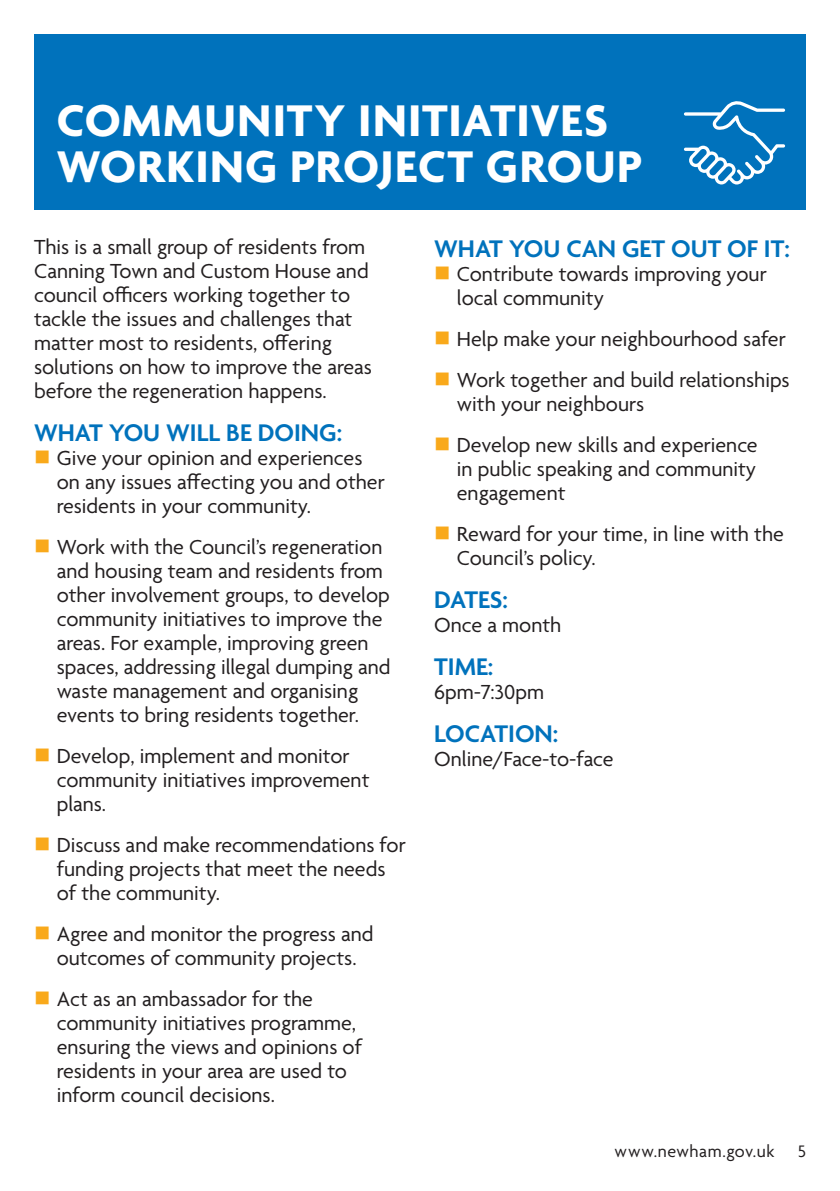
<style>
.page{position:relative;width:840px;height:1191px;background:#fff}
.page>*{position:absolute;margin:0;border:0;box-sizing:border-box;transform-origin:0 0}
._2nd_head{font:700 48px/46px "Agenda";letter-spacing:.02em;color:#fff}
._3RD_SUB{font:600 26px "Agenda";color:#0072bc}
.Body{font:22px/24px "Agenda";color:#231f20}
.t1{font:18px "Agenda";letter-spacing:.03em;color:#231f20}
</style>
<div class="page">
<div style="left:34px;top:34px;width:771px;height:176px;background:#0072bc"></div>
<svg style="left:683px;top:101px;width:101px;height:83px"></svg>
<p class="_2nd_head" style="left:57px;top:101px;width:587px">COMMUNITY INITIATIVES<br>WORKING PROJECT GROUP</p>
<p class="Body" style="left:34px;top:236px;width:339px">This is a small group of residents from Canning Town and Custom House and council officers working together to tackle the issues and challenges that matter most to residents, offering solutions on how to improve the areas before the regeneration happens.</p>
<p class="_3RD_SUB" style="left:34px;top:419px;width:309px">WHAT YOU WILL BE DOING:</p>
<p class="Body" style="left:57px;top:447px;width:329px">Give your opinion and experiences on any issues affecting you and other residents in your community.</p>
<p class="Body" style="left:57px;top:536px;width:335px">Work with the Council’s regeneration and housing team and residents from other involvement groups, to develop community initiatives to improve the areas. For example, improving green spaces, addressing illegal dumping and waste management and organising events to bring residents together.</p>
<p class="Body" style="left:57px;top:745px;width:314px">Develop, implement and monitor community initiatives improvement plans.</p>
<p class="Body" style="left:57px;top:834px;width:350px">Discuss and make recommendations for funding projects that meet the needs of the community.</p>
<p class="Body" style="left:57px;top:923px;width:318px">Agree and monitor the progress and outcomes of community projects.</p>
<p class="Body" style="left:57px;top:988px;width:307px">Act as an ambassador for the community initiatives programme, ensuring the views and opinions of residents in your area are used to inform council decisions.</p>
<p class="_3RD_SUB" style="left:434px;top:234px;width:357px">WHAT YOU CAN GET OUT OF IT:</p>
<p class="Body" style="left:456px;top:263px;width:311px">Contribute towards improving your local community</p>
<p class="Body" style="left:456px;top:328px;width:330px">Help make your neighbourhood safer</p>
<p class="Body" style="left:456px;top:369px;width:334px">Work together and build relationships with your neighbours</p>
<p class="Body" style="left:456px;top:434px;width:302px;text-align:justify">Develop new skills and experience in public speaking and community engagement</p>
<p class="Body" style="left:456px;top:523px;width:328px">Reward for your time, in line with the<br>Council’s policy.</p>
<p class="_3RD_SUB" style="left:434px;top:585px;width:75px">DATES:</p>
<p class="Body" style="left:434px;top:614px;width:129px">Once a month</p>
<p class="_3RD_SUB" style="left:434px;top:652px;width:61px">TIME:</p>
<p class="Body" style="left:434px;top:681px;width:111px">6pm-7:30pm</p>
<p class="_3RD_SUB" style="left:434px;top:719px;width:126px">LOCATION:</p>
<p class="Body" style="left:434px;top:748px;width:181px">Online/Face-to-face</p>
<p class="t1" style="left:614px;top:1141px;width:161px">www.newham.gov.uk</p>
<p class="t1" style="left:797px;top:1141px;width:10px">5</p>
</div>
